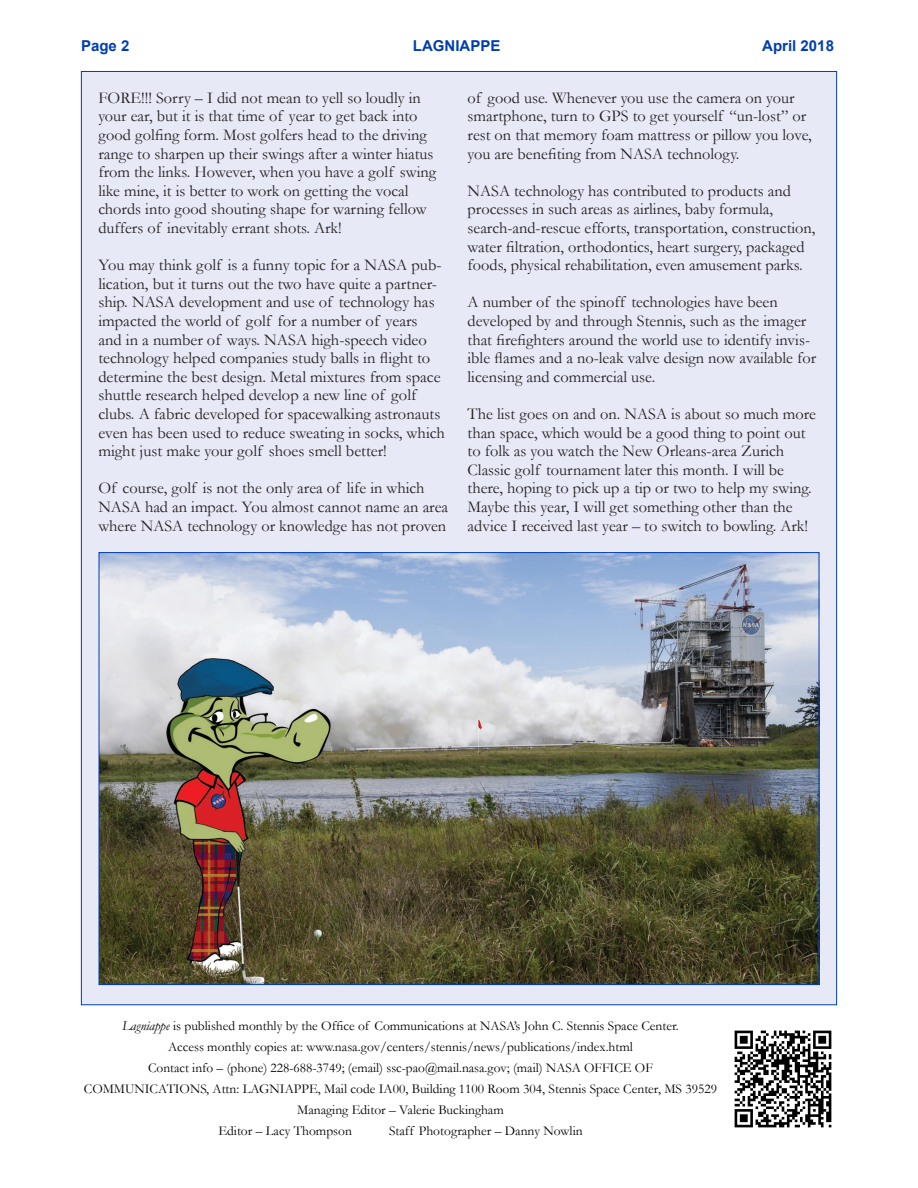
<style>
.page{position:relative;width:918px;height:1188px;background:#fff}
.page>*{position:absolute;margin:0;border:0;box-sizing:border-box;transform-origin:0 0}
.t1{font:16.5px/18.6px "Garamond";color:#231f20}
.t2{font:700 15px "Arial";color:#003ead}
.t3{font:13.5px "Garamond";color:#000}
.s1{font-style:italic}
</style>
<div class="page">
<div style="left:81px;top:71px;width:756px;height:934px;background:#e7e9f7;border:1px solid #003ead"></div>
<img style="left:734px;top:1030px;width:98px;height:98px">
<img style="left:101px;top:554px;width:716px;height:429px">
<p class="t2" style="left:81px;top:35px;width:50px">Page 2</p>
<p class="t2" style="left:413px;top:35px;width:89px">LAGNIAPPE</p>
<p class="t2" style="left:762px;top:35px;width:73px">April 2018</p>
<p class="t1" style="left:98px;top:88px;width:339px">FORE!!! Sorry – I did not mean to yell so loudly in your ear, but it is that time of year to get back into good golfing form. Most golfers head to the driving range to sharpen up their swings after a winter hiatus from the links. However, when you have a golf swing like mine, it is better to work on getting the vocal chords into good shouting shape for warning fellow duffers of inevitably errant shots. Ark!</p>
<p class="t1" style="left:98px;top:255px;width:348px">You may think golf is a funny topic for a NASA pub&shy;lication, but it turns out the two have quite a partner&shy;ship. NASA development and use of technology has impacted the world of golf for a number of years and in a number of ways. NASA high-speech video technology helped companies study balls in flight to determine the best design. Metal mixtures from space shuttle research helped develop a new line of golf clubs. A fabric developed for spacewalking astronauts even has been used to reduce sweating in socks, which might just make your golf shoes smell better!</p>
<p class="t1" style="left:98px;top:479px;width:351px">Of course, golf is not the only area of life in which<br>NASA had an impact. You almost cannot name an area where NASA technology or knowledge has not proven</p>
<p class="t1" style="left:468px;top:88px;width:346px">of good use. Whenever you use the camera on your smartphone, turn to GPS to get yourself “un-lost” or rest on that memory foam mattress or pillow you love, you are benefiting from NASA technology.</p>
<p class="t1" style="left:468px;top:181px;width:349px">NASA technology has contributed to products and processes in such areas as airlines, baby formula, search-and-rescue efforts, transportation, construction, water filtration, orthodontics, heart surgery, packaged foods, physical rehabilitation, even amusement parks.</p>
<p class="t1" style="left:468px;top:293px;width:350px">A number of the spinoff technologies have been developed by and through Stennis, such as the imager that firefighters around the world use to identify invis&shy;ible flames and a no-leak valve design now available for licensing and commercial use.</p>
<p class="t1" style="left:468px;top:404px;width:350px">The list goes on and on. NASA is about so much more than space, which would be a good thing to point out to folk as you watch the New Orleans-area Zurich Classic golf tournament later this month. I will be there, hoping to pick up a tip or two to help my swing.<br>Maybe this year, I will get something other than the advice I received last year – to switch to bowling. Ark!</p>
<p class="t3" style="left:122px;top:1017px;width:558px"><span class="s1">Lagniappe</span> is published monthly by the Office of Communications at NASA’s John C. Stennis Space Center.</p>
<p class="t3" style="left:168px;top:1038px;width:466px">Access monthly copies at: www.nasa.gov/centers/stennis/news/publications/index.html</p>
<p class="t3" style="left:148px;top:1059px;width:506px">Contact info – (phone) 228-688-3749; (email) ssc-pao@mail.nasa.gov; (mail) NASA OFFICE OF</p>
<p class="t3" style="left:84px;top:1080px;width:635px">COMMUNICATIONS, Attn: LAGNIAPPE, Mail code IA00, Building 1100 Room 304, Stennis Space Center, MS 39529</p>
<p class="t3" style="left:297px;top:1101px;width:208px">Managing Editor – Valerie Buckingham</p>
<p class="t3" style="left:218px;top:1122px;width:135px">Editor – Lacy Thompson</p>
<p class="t3" style="left:389px;top:1122px;width:195px">Staff Photographer – Danny Nowlin</p>
</div>
